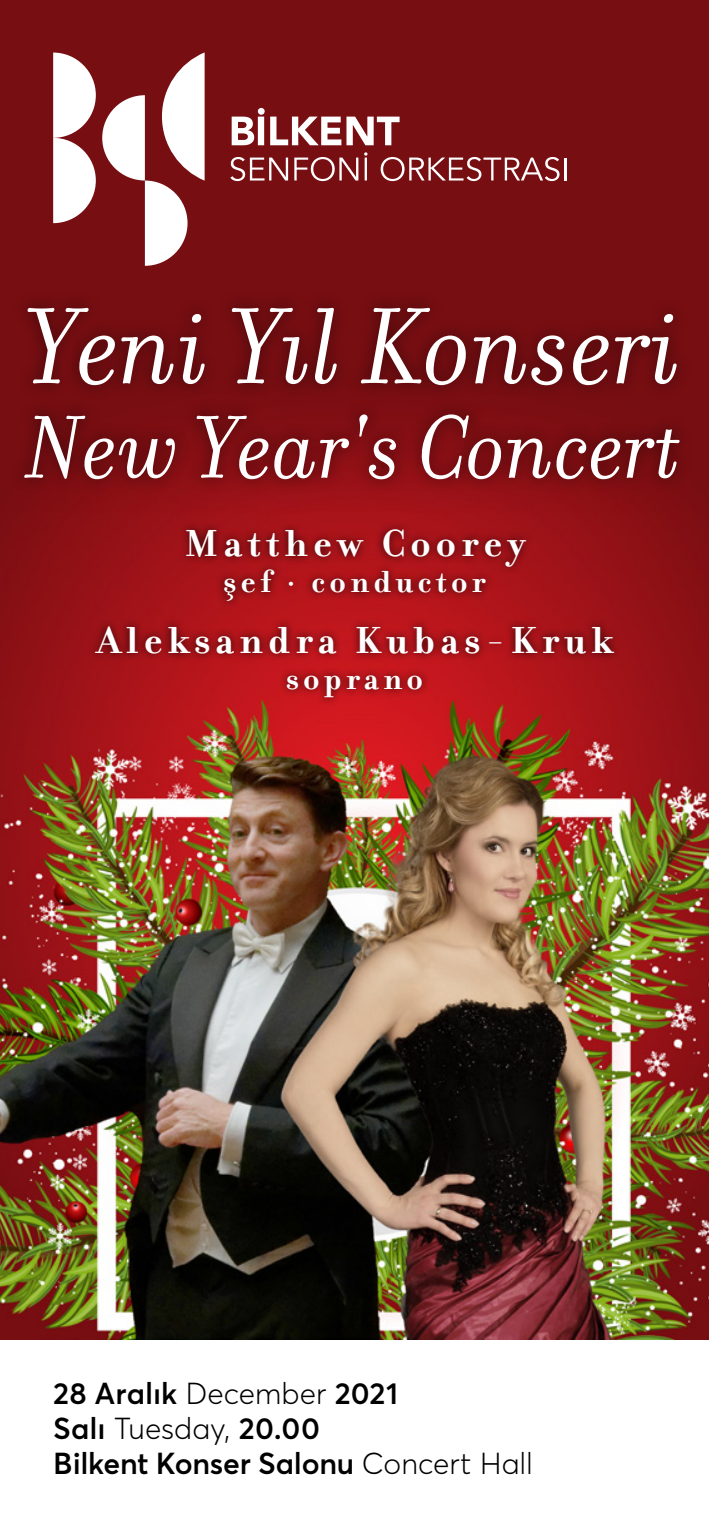
<style>
.page{position:relative;width:709px;height:1524px;background:#fff}
.page>*{position:absolute;margin:0;border:0;box-sizing:border-box;transform-origin:0 0}
.t1{font:italic 116.5px "Filosofia";color:#fff}
.t2{font:italic 96px "Filosofia";color:#fff}
.t3{font:700 40.5px "Filosofia";letter-spacing:.14em;color:#fff}
.t4{font:700 33px "Filosofia";letter-spacing:.14em;color:#fff}
.t5{font:600 30px/35px "Averta";letter-spacing:-.005em;color:#000}
.s1{font-weight:300}
</style>
<div class="page">
<div style="left:0;top:0;width:709px;height:1339px;background:#770e12"></div>
<img style="left:0;top:496px;width:709px;height:843px">
<div style="left:13px;top:291px;width:680px;height:110px;background:#000;opacity:.35"></div>
<div style="left:9px;top:397px;width:685px;height:99px;background:#000;opacity:.35"></div>
<div style="left:86px;top:521px;width:535px;height:185px;background:#000;opacity:.75"></div>
<svg style="left:53px;top:53px;width:43px;height:170px"></svg>
<svg style="left:102px;top:52px;width:103px;height:214px"></svg>
<svg style="left:232px;top:108px;width:167px;height:37px"></svg>
<svg style="left:230px;top:157px;width:58px;height:24px"></svg>
<svg style="left:294px;top:157px;width:64px;height:24px"></svg>
<svg style="left:364px;top:152px;width:3px;height:28px"></svg>
<svg style="left:380px;top:157px;width:179px;height:24px"></svg>
<hr style="left:564px;top:158px;width:2px;height:22px;background:#fff">
<h1 class="t1" style="left:27px;top:284px;width:657px">Yeni Yıl Konseri</h1>
<h2 class="t2" style="left:27px;top:396px;width:657px">New Year's Concert</h2>
<h3 class="t3" style="left:185px;top:519px;width:341px">Matthew Coorey</h3>
<p class="t4" style="left:223px;top:562px;width:263px">şef · conductor</p>
<h3 class="t3" style="left:97px;top:616px;width:517px">Aleksandra Kubas-Kruk</h3>
<p class="t4" style="left:286px;top:659px;width:138px">soprano</p>
<p class="t5" style="left:53px;top:1376px;width:481px">28 Aralık <span class="s1">December</span> 2021<br>Salı <span class="s1">Tuesday,</span> 20.00<br>Bilkent Konser Salonu <span class="s1">Concert Hall</span></p>
</div>
